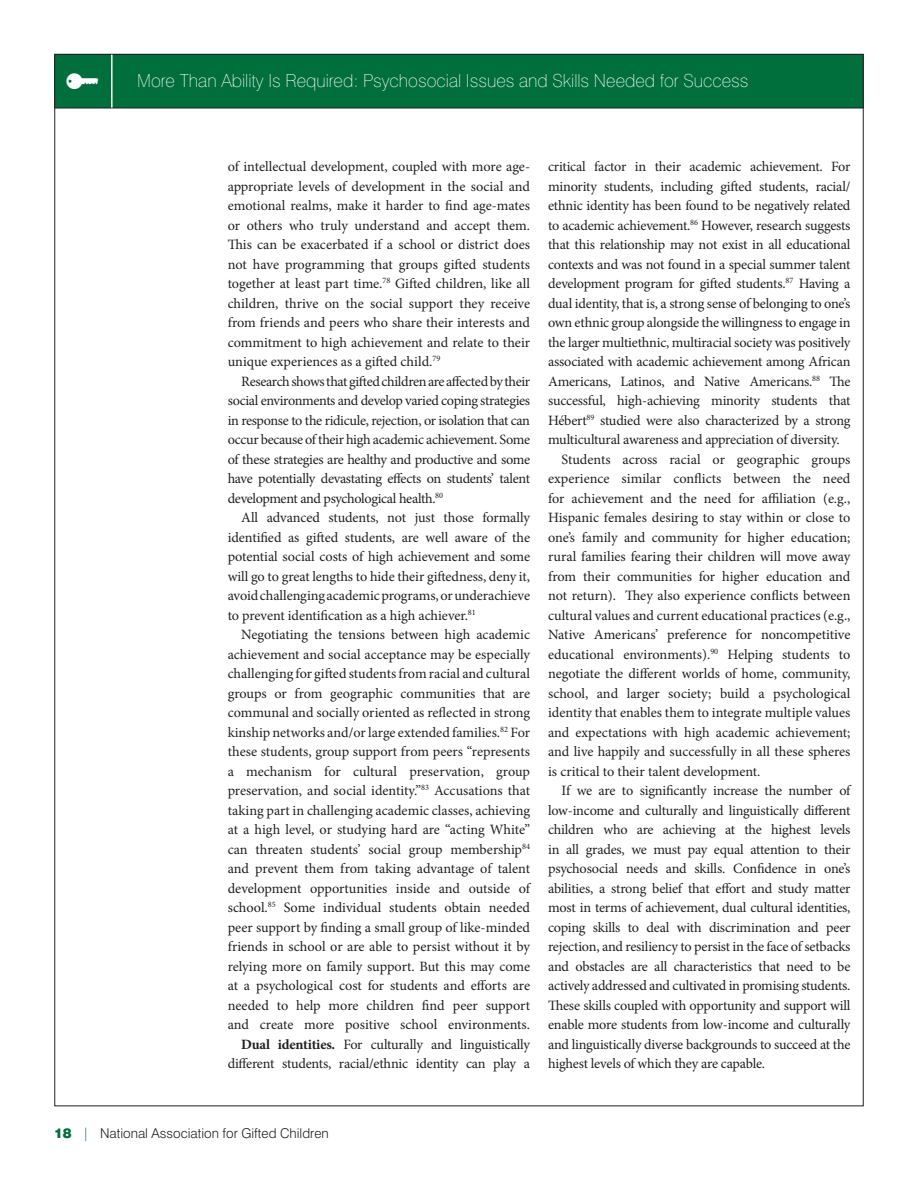
<style>
.page{position:relative;width:918px;height:1188px;background:#fff}
.page>*{position:absolute;margin:0;border:0;box-sizing:border-box;transform-origin:0 0}
.t1{font:100 18px "Swiss 721 BT";color:#fff}
.Body_text{font:14.25px/19.5px "Minion Pro";letter-spacing:-.01em;color:#231f20;text-align:justify}
.t2{font:300 13.5px "Swiss 721 BT";color:#231f20}
.s1{font-family:"Click Bits Icons 2";font-weight:400;font-size:31.5px}
.s2{font-weight:700}
.s3{font-weight:900;color:#006f3c}
.s4{color:#006f3c}
</style>
<div class="page">
<div style="left:55px;top:54px;width:808px;height:54px;background:#006f3c"></div>
<div style="left:54px;top:54px;width:810px;height:54px;border:1px solid #231f20"></div>
<hr style="left:111px;top:55px;width:2px;height:53px;background:#fff">
<p class="t1" style="left:65px;top:69px;width:685px"><span class="s1">p</span> More Than Ability Is Required: Psychosocial Issues and Skills Needed for Success</p>
<p class="Body_text" style="left:228px;top:157px;width:304px">of intellectual development, coupled with more age&shy;appropriate levels of development in the social and emotional realms, make it harder to find age-mates or others who truly understand and accept them.<br>This can be exacerbated if a school or district does not have programming that groups gifted students together at least part time.<sup>78</sup> Gifted children, like all children, thrive on the social support they receive from friends and peers who share their interests and commitment to high achievement and relate to their unique experiences as a gifted child.<sup>79</sup></p>
<p class="Body_text" style="left:228px;top:371px;width:304px;text-indent:14px">Research shows that gifted children are affected by their social environments and develop varied coping strategies in response to the ridicule, rejection, or isolation that can occur because of their high academic achievement. Some of these strategies are healthy and productive and some have potentially devastating effects on students’ talent development and psychological health.<sup>80</sup></p>
<p class="Body_text" style="left:228px;top:508px;width:304px;text-indent:14px">All advanced students, not just those formally identified as gifted students, are well aware of the potential social costs of high achievement and some will go to great lengths to hide their giftedness, deny it, avoid challenging academic programs, or underachieve to prevent identification as a high achiever.<sup>81</sup></p>
<p class="Body_text" style="left:228px;top:625px;width:304px;text-indent:14px">Negotiating the tensions between high academic achievement and social acceptance may be especially challenging for gifted students from racial and cultural groups or from geographic communities that are communal and socially oriented as reflected in strong kinship networks and/or large extended families.<sup>82</sup> For these students, group support from peers “represents a mechanism for cultural preservation, group preservation, and social identity.”<sup>83</sup> Accusations that taking part in challenging academic classes, achieving at a high level, or studying hard are “acting White” can threaten students’ social group membership<sup>84 </sup>and prevent them from taking advantage of talent development opportunities inside and outside of school.<sup>85</sup> Some individual students obtain needed peer support by finding a small group of like-minded friends in school or are able to persist without it by relying more on family support. But this may come at a psychological cost for students and efforts are needed to help more children find peer support and create more positive school environments.</p>
<p class="Body_text" style="left:228px;top:1034px;width:304px;text-align:right"><span class="s2">Dual identities.</span> For culturally and linguistically different students, racial/ethnic identity can play a</p>
<p class="Body_text" style="left:548px;top:157px;width:304px">critical factor in their academic achievement. For minority students, including gifted students, racial/ ethnic identity has been found to be negatively related to academic achievement.<sup>86</sup> However, research suggests that this relationship may not exist in all educational contexts and was not found in a special summer talent development program for gifted students.<sup>87</sup> Having a dual identity, that is, a strong sense of belonging to one’s own ethnic group alongside the willingness to engage in the larger multiethnic, multiracial society was positively associated with academic achievement among African Americans, Latinos, and Native Americans.<sup>88</sup> The successful, high-achieving minority students that Hébert<sup>89</sup> studied were also characterized by a strong multicultural awareness and appreciation of diversity.</p>
<p class="Body_text" style="left:548px;top:449px;width:304px;text-indent:14px">Students across racial or geographic groups experience similar conflicts between the need for achievement and the need for affiliation (e.g., Hispanic females desiring to stay within or close to one’s family and community for higher education; rural families fearing their children will move away from their communities for higher education and not return). They also experience conflicts between cultural values and current educational practices (e.g., Native Americans’ preference for noncompetitive educational environments).<sup>90</sup> Helping students to negotiate the different worlds of home, community, school, and larger society; build a psychological identity that enables them to integrate multiple values and expectations with high academic achievement; and live happily and successfully in all these spheres is critical to their talent development.</p>
<p class="Body_text" style="left:548px;top:781px;width:304px;text-indent:14px">If we are to significantly increase the number of low-income and culturally and linguistically different children who are achieving at the highest levels in all grades, we must pay equal attention to their psychosocial needs and skills. Confidence in one’s abilities, a strong belief that effort and study matter most in terms of achievement, dual cultural identities, coping skills to deal with discrimination and peer rejection, and resiliency to persist in the face of setbacks and obstacles are all characteristics that need to be actively addressed and cultivated in promising students.<br>These skills coupled with opportunity and support will enable more students from low-income and culturally and linguistically diverse backgrounds to succeed at the highest levels of which they are capable.</p>
<p class="t2" style="left:54px;top:1125px;width:276px"><span class="s3">18</span> <span class="s4">|</span> National Association for Gifted Children</p>
</div>
